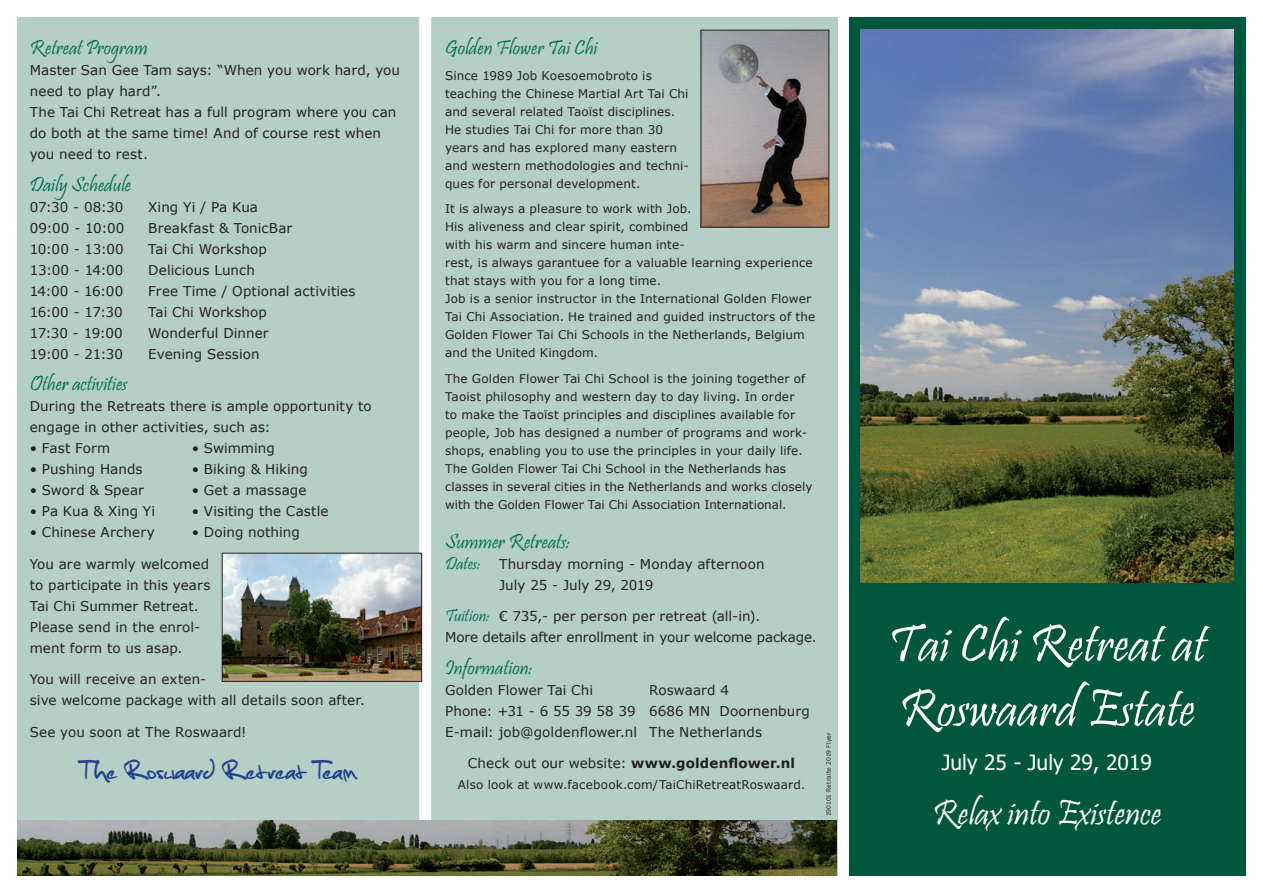
<style>
.page{position:relative;width:1263px;height:893px;background:#fff}
.page>*{position:absolute;margin:0;border:0;box-sizing:border-box;transform-origin:0 0}
.t1{font:54px/64.8px "Pristina";color:#fff}
.t2{font:36px "Christopherhand";letter-spacing:.01em;color:#253f8e}
.t3{font:36px "Pristina";color:#fff}
.t4{font:21px "Pristina";color:#006e51}
.t5{font:21px "Tahoma";color:#fff}
.t6{font:13.5px/21px "Verdana";letter-spacing:.005em;color:#231f20}
.t7{font:12px/18px "Verdana";letter-spacing:.01em;color:#231f20}
.t8{font:6px "Verdana";letter-spacing:.015em;color:#231f20}
.s1{font-family:"Pristina";font-size:18px;color:#006e51}
.s2{font-weight:700}
</style>
<div class="page">
<div style="left:17px;top:17px;width:821px;height:859px;background:#b5cfc7"></div>
<div style="left:849px;top:18px;width:397px;height:858px;background:#00573c"></div>
<div style="left:419px;top:0;width:12px;height:893px;background:#fff"></div>
<img style="left:17px;top:821px;width:819px;height:55px">
<img style="left:224px;top:555px;width:196px;height:125px">
<div style="left:222px;top:553px;width:200px;height:129px;border:1px solid #231f20"></div>
<img style="left:703px;top:32px;width:124px;height:193px">
<div style="left:701px;top:30px;width:128px;height:197px;border:1px solid #231f20"></div>
<img style="left:860px;top:30px;width:373px;height:553px">
<h3 class="t4" style="left:30px;top:36px;width:119px">Retreat Program</h3>
<p class="t6" style="left:30px;top:59px;width:372px">Master San Gee Tam says: “When you work hard, you need to play hard”.<br>The Tai Chi Retreat has a full program where you can do both at the same time! And of course rest when you need to rest.</p>
<h3 class="t4" style="left:30px;top:172px;width:103px">Daily Schedule</h3>
<p class="t6" style="left:30px;top:196px;width:95px">07:30 - 08:30</p>
<p class="t6" style="left:148px;top:196px;width:111px">Xing Yi / Pa Kua</p>
<p class="t6" style="left:30px;top:217px;width:96px">09:00 - 10:00</p>
<p class="t6" style="left:148px;top:217px;width:146px">Breakfast &amp; TonicBar</p>
<p class="t6" style="left:30px;top:238px;width:96px">10:00 - 13:00</p>
<p class="t6" style="left:148px;top:238px;width:120px">Tai Chi Workshop</p>
<p class="t6" style="left:30px;top:259px;width:95px">13:00 - 14:00</p>
<p class="t6" style="left:148px;top:259px;width:108px">Delicious Lunch</p>
<p class="t6" style="left:30px;top:280px;width:95px">14:00 - 16:00</p>
<p class="t6" style="left:148px;top:280px;width:209px">Free Time / Optional activities</p>
<p class="t6" style="left:30px;top:301px;width:95px">16:00 - 17:30</p>
<p class="t6" style="left:148px;top:301px;width:120px">Tai Chi Workshop</p>
<p class="t6" style="left:30px;top:322px;width:95px">17:30 - 19:00</p>
<p class="t6" style="left:148px;top:322px;width:122px">Wonderful Dinner</p>
<p class="t6" style="left:30px;top:343px;width:95px">19:00 - 21:30</p>
<p class="t6" style="left:148px;top:343px;width:113px">Evening Session</p>
<h3 class="t4" style="left:30px;top:372px;width:99px">Other activities</h3>
<p class="t6" style="left:30px;top:395px;width:344px">During the Retreats there is ample opportunity to engage in other activities, such as:</p>
<p class="t6" style="left:30px;top:437px;width:82px">• Fast Form</p>
<p class="t6" style="left:192px;top:437px;width:84px">• Swimming</p>
<p class="t6" style="left:30px;top:458px;width:114px">• Pushing Hands</p>
<p class="t6" style="left:192px;top:458px;width:118px">• Biking &amp; Hiking</p>
<p class="t6" style="left:30px;top:479px;width:116px">• Sword &amp; Spear</p>
<p class="t6" style="left:192px;top:479px;width:116px">• Get a massage</p>
<p class="t6" style="left:30px;top:500px;width:127px">• Pa Kua &amp; Xing Yi</p>
<p class="t6" style="left:192px;top:500px;width:138px">• Visiting the Castle</p>
<p class="t6" style="left:30px;top:521px;width:126px">• Chinese Archery</p>
<p class="t6" style="left:192px;top:521px;width:110px">• Doing nothing</p>
<p class="t6" style="left:30px;top:553px;width:182px">You are warmly welcomed to participate in this years<br>Tai Chi Summer Retreat.<br>Please send in the enrol&shy;ment form to us asap.</p>
<p class="t6" style="left:30px;top:669px;width:337px">You will receive an exten-<br>sive welcome package with all details soon after.</p>
<p class="t6" style="left:30px;top:721px;width:218px">See you soon at The Roswaard!</p>
<h2 class="t2" style="left:84px;top:754px;width:274px">The Roswaard Retreat Team</h2>
<h3 class="t4" style="left:445px;top:36px;width:154px">Golden Flower Tai Chi</h3>
<p class="t7" style="left:445px;top:66px;width:245px">Since 1989 Job Koesoemobroto is teaching the Chinese Martial Art Tai Chi and several related Taoïst disciplines.<br>He studies Tai Chi for more than 30 years and has explored many eastern and western methodologies and techni&shy;ques for personal development.</p>
<p class="t7" style="left:445px;top:200px;width:372px">It is always a pleasure to work with Job.<br>His aliveness and clear spirit, combined<br>with his warm and sincere human inte-<br>rest, is always garantuee for a valuable learning experience that stays with you for a long time.<br>Job is a senior instructor in the International Golden Flower Tai Chi Association. He trained and guided instructors of the Golden Flower Tai Chi Schools in the Netherlands, Belgium and the United Kingdom.</p>
<p class="t7" style="left:445px;top:369px;width:369px">The Golden Flower Tai Chi School is the joining together of Taoist philosophy and western day to day living. In order<br>to make the Taoïst principles and disciplines available for people, Job has designed a number of programs and work&shy;shops, enabling you to use the principles in your daily life.<br>The Golden Flower Tai Chi School in the Netherlands has classes in several cities in the Netherlands and works closely with the Golden Flower Tai Chi Association International.</p>
<h3 class="t4" style="left:445px;top:529px;width:127px">Summer Retreats:</h3>
<p class="t6" style="left:499px;top:553px;width:267px;text-indent:-54px"><span class="s1">Dates:</span> Thursday morning - Monday afternoon<br>July 25 - July 29, 2019</p>
<p class="t6" style="left:445px;top:605px;width:373px"><span class="s1">Tuition:</span> € 735,- per person per retreat (all-in).<br>More details after enrollment in your welcome package.</p>
<h3 class="t4" style="left:445px;top:655px;width:89px">Information:</h3>
<p class="t6" style="left:445px;top:679px;width:149px">Golden Flower Tai Chi</p>
<p class="t6" style="left:445px;top:679px;width:366px;text-indent:204px">Roswaard 4<br>Phone: +31 - 6 55 39 58 39 6686 MN Doornenburg<br>E-mail: job@goldenflower.nl The Netherlands</p>
<p class="t6" style="left:468px;top:752px;width:329px">Check out our website: <span class="s2">www.goldenflower.nl</span></p>
<p class="t7" style="left:458px;top:776px;width:349px">Also look at www.facebook.com/TaiChiRetreatRoswaard.</p>
<p class="t8" style="left:825px;top:816px;width:85px;rotate:-90deg">190101 Retraite 2019 Flyer</p>
<h1 class="t1" style="left:888px;top:617px;width:319px">Tai Chi Retreat at<br>Roswaard Estate</h1>
<h3 class="t5" style="left:942px;top:749px;width:212px">July 25 - July 29, 2019</h3>
<h2 class="t3" style="left:932px;top:793px;width:230px">Relax into Existence</h2>
</div>
